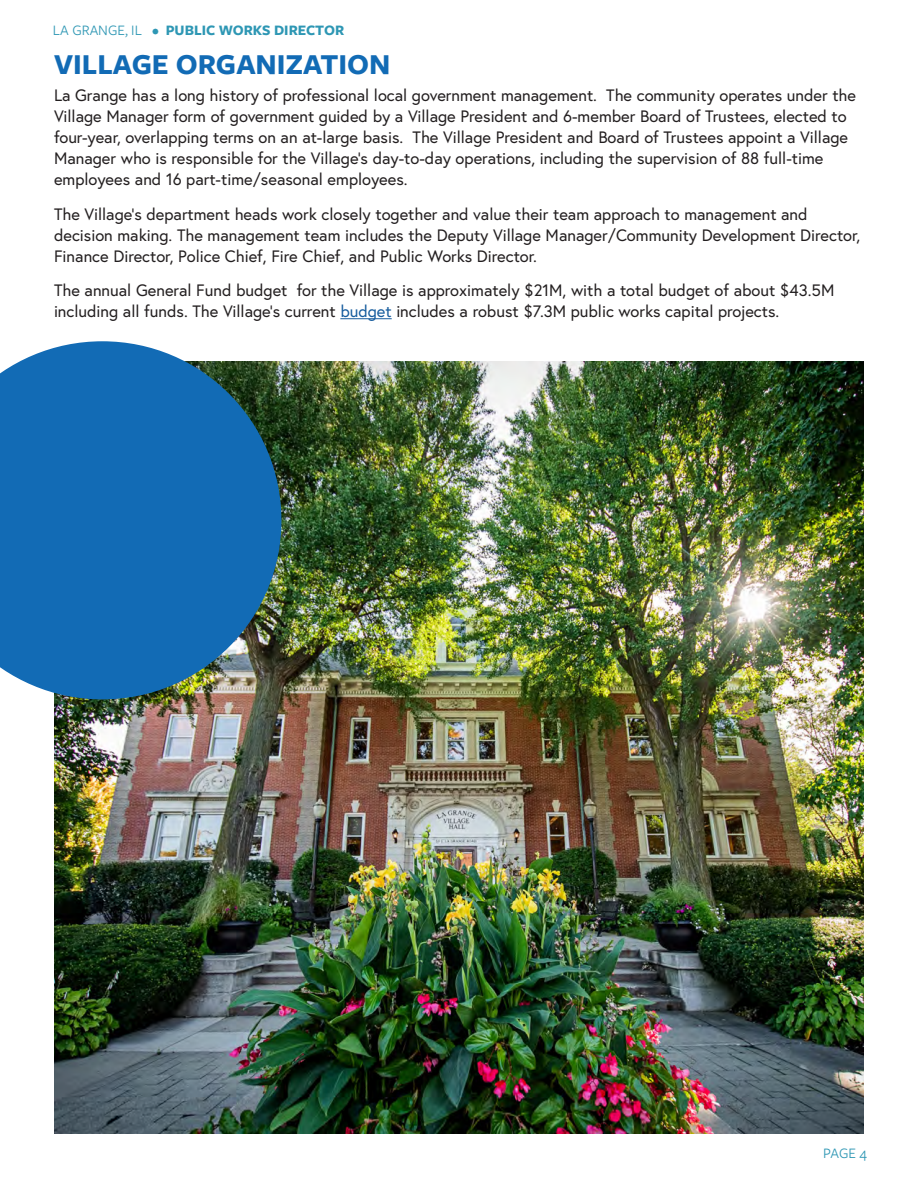
<style>
.page{position:relative;width:918px;height:1188px;background:#fff}
.page>*{position:absolute;margin:0;border:0;box-sizing:border-box;transform-origin:0 0}
.Paragraph_Style_4{font:700 30px "Freight Sans Pro";color:#126bb5}
.Paragraph_Style_1{font:16.5px/21px "Europa";color:#231f20}
.Paragraph_Style_4-2{font:700 15px "Freight Sans Pro";color:#2e97b4}
.Paragraph_Style_4-3{font:15px "Freight Sans Pro";color:#2e97b4}
.s1{font-weight:400}
.s2{color:#175d9e}
</style>
<div class="page">
<hr style="left:340px;top:318px;width:52px;height:1px;background:#175d9e">
<img style="left:54px;top:361px;width:810px;height:773px">
<svg style="left:0;top:341px;width:281px;height:358px;fill:#126bb5"></svg>
<p class="Paragraph_Style_4-2" style="left:53px;top:20px;width:293px"><span class="s1">LA GRANGE, IL •</span> PUBLIC WORKS DIRECTOR</p>
<p class="Paragraph_Style_4" style="left:54px;top:44px;width:338px">VILLAGE ORGANIZATION</p>
<p class="Paragraph_Style_1" style="left:54px;top:85px;width:804px">La Grange has a long history of professional local government management. The community operates under the Village Manager form of government guided by a Village President and 6-member Board of Trustees, elected to four-year, overlapping terms on an at-large basis. The Village President and Board of Trustees appoint a Village Manager who is responsible for the Village’s day-to-day operations, including the supervision of 88 full-time employees and 16 part-time/seasonal employees.</p>
<p class="Paragraph_Style_1" style="left:54px;top:203px;width:808px">The Village’s department heads work closely together and value their team approach to management and decision making. The management team includes the Deputy Village Manager/Community Development Director,<br>Finance Director, Police Chief, Fire Chief, and Public Works Director.</p>
<p class="Paragraph_Style_1" style="left:54px;top:280px;width:782px">The annual General Fund budget for the Village is approximately $21M, with a total budget of about $43.5M including all funds. The Village’s current <span class="s2">budget</span> includes a robust $7.3M public works capital projects.</p>
<p class="Paragraph_Style_4-3" style="left:823px;top:1143px;width:45px">PAGE 4</p>
</div>
